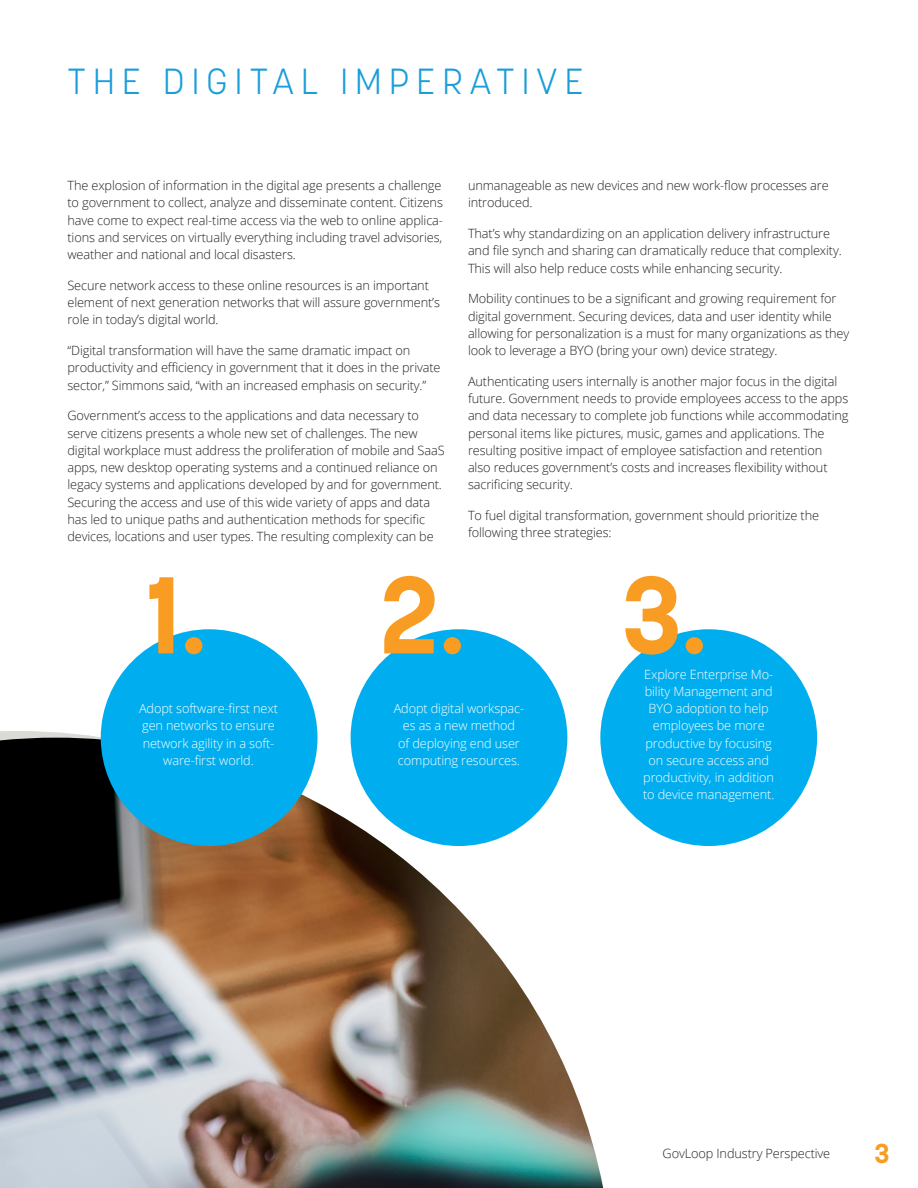
<style>
.page{position:relative;width:918px;height:1188px;background:#fff}
.page>*{position:absolute;margin:0;border:0;box-sizing:border-box;transform-origin:0 0}
.t1{font:700 108px "Korolev";color:#f89c23}
.t2{font:300 36px "Korolev";letter-spacing:.2em;color:#199eda}
.t3{font:700 27px "Korolev";color:#f89c23}
.Body{font:300 12.75px/17.2px "Open Sans";letter-spacing:-.01em;color:#231f20}
.Body-2{font:300 12.75px/17.2px "Open Sans";letter-spacing:-.01em;color:#fff;text-align:center}
</style>
<div class="page">
<img style="left:0;top:738px;width:603px;height:450px">
<div style="left:101px;top:629px;width:217px;height:217px;background:#00aeef;border-radius:50%"></div>
<div style="left:351px;top:629px;width:216px;height:217px;background:#00aeef;border-radius:50%"></div>
<div style="left:600px;top:629px;width:217px;height:217px;background:#00aeef;border-radius:50%"></div>
<h1 class="t2" style="left:68px;top:59px;width:517px">THE DIGITAL IMPERATIVE</h1>
<p class="Body" style="left:68px;top:177px;width:377px">The explosion of information in the digital age presents a challenge to government to collect, analyze and disseminate content. Citizens have come to expect real-time access via the web to online applica&shy;tions and services on virtually everything including travel advisories, weather and national and local disasters.</p>
<p class="Body" style="left:68px;top:276px;width:374px">Secure network access to these online resources is an important element of next generation networks that will assure government’s role in today’s digital world.</p>
<p class="Body" style="left:68px;top:342px;width:375px">“Digital transformation will have the same dramatic impact on productivity and efficiency in government that it does in the private sector,” Simmons said, “with an increased emphasis on security.”</p>
<p class="Body" style="left:68px;top:407px;width:379px">Government’s access to the applications and data necessary to serve citizens presents a whole new set of challenges. The new digital workplace must address the proliferation of mobile and SaaS apps, new desktop operating systems and a continued reliance on legacy systems and applications developed by and for government.<br>Securing the access and use of this wide variety of apps and data has led to unique paths and authentication methods for specific devices, locations and user types. The resulting complexity can be</p>
<p class="Body" style="left:468px;top:177px;width:362px">unmanageable as new devices and new work-flow processes are introduced.</p>
<p class="Body" style="left:468px;top:225px;width:375px">That’s why standardizing on an application delivery infrastructure and file synch and sharing can dramatically reduce that complexity.<br>This will also help reduce costs while enhancing security.</p>
<p class="Body" style="left:468px;top:290px;width:383px">Mobility continues to be a significant and growing requirement for digital government. Securing devices, data and user identity while allowing for personalization is a must for many organizations as they look to leverage a BYO (bring your own) device strategy.</p>
<p class="Body" style="left:468px;top:372px;width:382px">Authenticating users internally is another major focus in the digital future. Government needs to provide employees access to the apps and data necessary to complete job functions while accommodating personal items like pictures, music, games and applications. The resulting positive impact of employee satisfaction and retention<br>also reduces government’s costs and increases flexibility without sacrificing security.</p>
<p class="Body" style="left:468px;top:507px;width:353px">To fuel digital transformation, government should prioritize the following three strategies:</p>
<h2 class="t1" style="left:146px;top:547px;width:63px">1.</h2>
<h2 class="t1" style="left:381px;top:547px;width:86px">2.</h2>
<h2 class="t1" style="left:622px;top:547px;width:87px">3.</h2>
<p class="Body-2" style="left:139px;top:700px;width:140px">Adopt software-first next gen networks to ensure network agility in a soft&shy;ware-first world.</p>
<p class="Body-2" style="left:394px;top:700px;width:132px">Adopt digital workspac&shy;es as a new method<br>of deploying end user computing resources.</p>
<p class="Body-2" style="left:643px;top:665px;width:133px">Explore Enterprise Mo&shy;bility Management and<br>BYO adoption to help employees be more productive by focusing on secure access and productivity, in addition to device management.</p>
<p class="Body" style="left:663px;top:1144px;width:169px">GovLoop Industry Perspective</p>
<h3 class="t3" style="left:874px;top:1137px;width:16px">3</h3>
</div>
